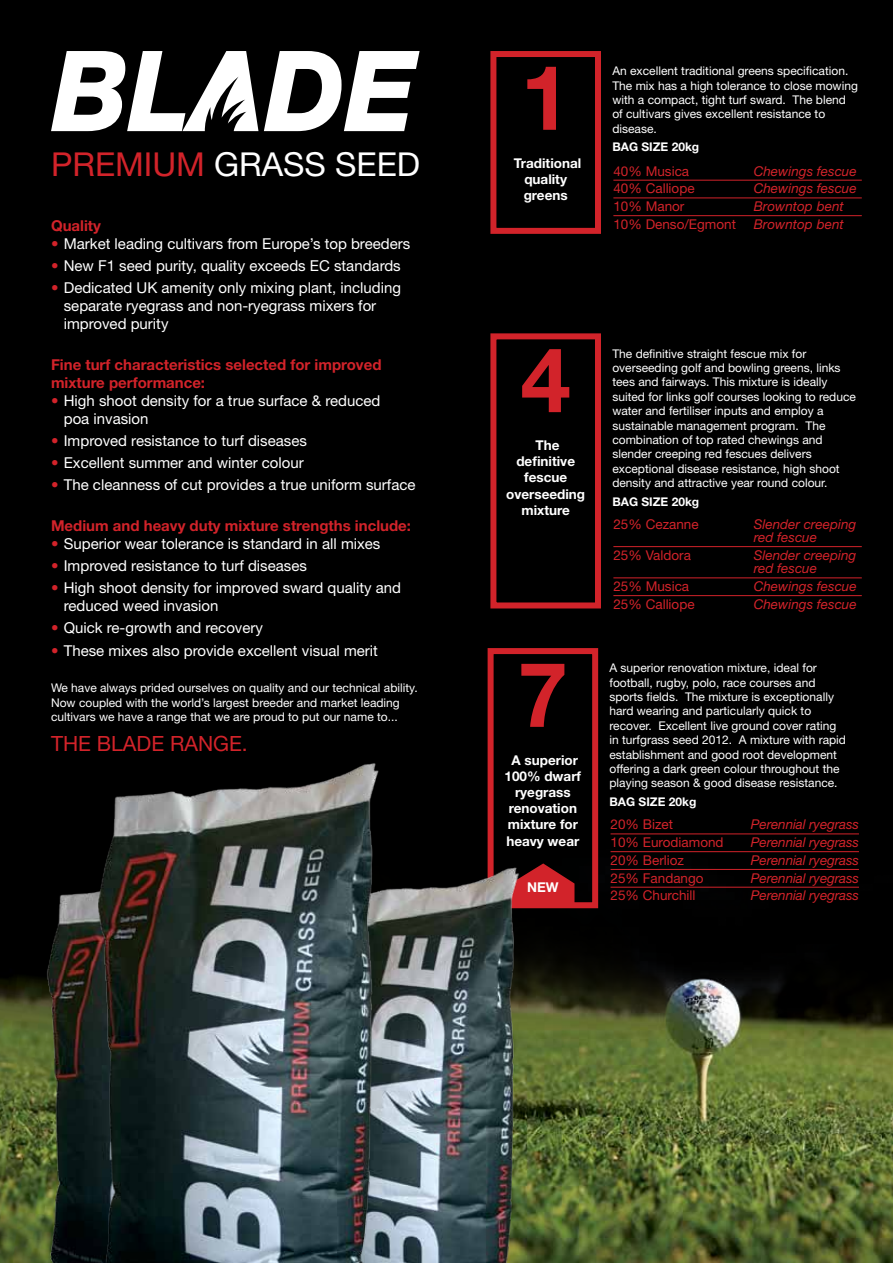
<style>
.page{position:relative;width:893px;height:1263px;background:#000}
.page>*{position:absolute;margin:0;border:0;box-sizing:border-box;transform-origin:0 0}
.t1{font:700 90px "Helvetica Neue LT Std";color:#d2232a}
.t2{font:33px "Helvetica Neue LT Std";color:#fff}
.t3{font:33px "Helvetica Neue LT Std";color:#d2232a}
.t4{font:21px "Helvetica Neue LT Std";color:#d2232a}
.t5{font:15px/18px "Helvetica Neue LT Std";color:#fff}
.t6{font:700 15px/18px "Helvetica Neue LT Std";color:#d2232a}
.t7{font:italic 13.5px/13.5px "Helvetica Neue LT Std";color:#d2232a}
.t8{font:13.5px "Helvetica Neue LT Std";color:#d2232a}
.t9{font:700 13.5px/16.2px "Helvetica Neue LT Std";color:#fff;text-align:center}
.t10{font:12px/14.4px "Helvetica Neue LT Std";color:#fff}
.t11{font:700 12px "Helvetica Neue LT Std";color:#fff}
.s1{color:#d2232a}
</style>
<div class="page">
<img style="left:487px;top:788px;width:406px;height:475px">
<div style="left:490px;top:51px;width:111px;height:183px;border:6px solid #d2232a"></div>
<hr style="left:613px;top:180px;width:249px;height:1px;background:#d2232a">
<hr style="left:613px;top:198px;width:249px;height:1px;background:#d2232a">
<hr style="left:613px;top:215px;width:249px;height:1px;background:#d2232a">
<div style="left:490px;top:333px;width:111px;height:275px;border:6px solid #d2232a"></div>
<hr style="left:613px;top:546px;width:249px;height:1px;background:#d2232a">
<hr style="left:613px;top:577px;width:249px;height:1px;background:#d2232a">
<hr style="left:613px;top:595px;width:249px;height:1px;background:#d2232a">
<svg style="left:264px;top:51px;width:156px;height:80px"></svg>
<svg style="left:51px;top:51px;width:207px;height:80px"></svg>
<div style="left:488px;top:648px;width:110px;height:260px;border:6px solid #d2232a"></div>
<hr style="left:611px;top:833px;width:248px;height:1px;background:#d2232a">
<hr style="left:611px;top:851px;width:248px;height:1px;background:#d2232a">
<hr style="left:611px;top:869px;width:248px;height:1px;background:#d2232a">
<hr style="left:611px;top:887px;width:248px;height:1px;background:#d2232a">
<img style="left:468px;top:815px;width:125px;height:448px">
<img style="left:0;top:977px;width:19px;height:286px">
<img style="left:19px;top:763px;width:449px;height:500px">
<h2 class="t3" style="left:51px;top:144px;width:23px">premium</h2>
<h2 class="t2" style="left:214px;top:144px;width:23px">grass</h2>
<h2 class="t2" style="left:335px;top:144px;width:22px">seed</h2>
<p class="t6" style="left:51px;top:216px;width:51px">Quality</p>
<p class="t5" style="left:51px;top:234px;width:361px"><span class="s1">•</span> Market leading cultivars from Europe’s top breeders</p>
<p class="t5" style="left:51px;top:257px;width:351px"><span class="s1">•</span> New F1 seed purity, quality exceeds EC standards</p>
<p class="t5" style="left:64px;top:279px;width:339px;text-indent:-13px"><span class="s1">•</span> Dedicated UK amenity only mixing plant, including separate ryegrass and non-ryegrass mixers for improved purity</p>
<p class="t6" style="left:51px;top:355px;width:332px">Fine turf characteristics selected for improved mixture performance:</p>
<p class="t5" style="left:64px;top:391px;width:318px;text-indent:-13px"><span class="s1">•</span> High shoot density for a true surface &amp; reduced poa invasion</p>
<p class="t5" style="left:51px;top:431px;width:257px"><span class="s1">•</span> Improved resistance to turf diseases</p>
<p class="t5" style="left:51px;top:454px;width:254px"><span class="s1">•</span> Excellent summer and winter colour</p>
<p class="t5" style="left:51px;top:476px;width:366px"><span class="s1">•</span> The cleanness of cut provides a true uniform surface</p>
<p class="t6" style="left:51px;top:516px;width:362px">Medium and heavy duty mixture strengths include:</p>
<p class="t5" style="left:51px;top:534px;width:331px"><span class="s1">•</span> Superior wear tolerance is standard in all mixes</p>
<p class="t5" style="left:51px;top:556px;width:257px"><span class="s1">•</span> Improved resistance to turf diseases</p>
<p class="t5" style="left:64px;top:579px;width:339px;text-indent:-13px"><span class="s1">•</span> High shoot density for improved sward quality and reduced weed invasion</p>
<p class="t5" style="left:51px;top:619px;width:213px"><span class="s1">•</span> Quick re-growth and recovery</p>
<p class="t5" style="left:51px;top:641px;width:328px"><span class="s1">•</span> These mixes also provide excellent visual merit</p>
<p class="t10" style="left:51px;top:681px;width:368px">We have always prided ourselves on quality and our technical ability.<br>Now coupled with the world’s largest breeder and market leading cultivars we have a range that we are proud to put our name to...</p>
<h3 class="t4" style="left:51px;top:731px;width:198px">THE BLADE RANGE.</h3>
<h1 class="t1" style="left:521px;top:42px;width:52px">1</h1>
<p class="t9" style="left:514px;top:154px;width:69px">Traditional quality greens</p>
<p class="t10" style="left:612px;top:64px;width:247px">An excellent traditional greens specification.<br>The mix has a high tolerance to close mowing with a compact, tight turf sward. The blend of cultivars gives excellent resistance to disease.</p>
<p class="t11" style="left:612px;top:140px;width:88px">BAG SIZE 20kg</p>
<p class="t8" style="left:613px;top:163px;width:77px">40% Musica</p>
<p class="t7" style="left:754px;top:164px;width:104px">Chewings fescue</p>
<p class="t8" style="left:613px;top:180px;width:83px">40% Calliope</p>
<p class="t7" style="left:754px;top:182px;width:104px">Chewings fescue</p>
<p class="t8" style="left:613px;top:198px;width:73px">10% Manor</p>
<p class="t7" style="left:754px;top:199px;width:92px">Browntop bent</p>
<p class="t8" style="left:613px;top:216px;width:124px">10% Denso/Egmont</p>
<p class="t7" style="left:754px;top:217px;width:92px">Browntop bent</p>
<h1 class="t1" style="left:521px;top:324px;width:52px">4</h1>
<p class="t9" style="left:506px;top:437px;width:81px">The definitive fescue overseeding mixture</p>
<h1 class="t1" style="left:518px;top:639px;width:52px">7</h1>
<p class="t9" style="left:505px;top:751px;width:78px">A superior<br>100% dwarf ryegrass renovation mixture for heavy wear</p>
<p class="t9" style="left:527px;top:878px;width:22px">New</p>
<p class="t10" style="left:612px;top:346px;width:245px">The definitive straight fescue mix for overseeding golf and bowling greens, links tees and fairways. This mixture is ideally suited for links golf courses looking to reduce water and fertiliser inputs and employ a sustainable management program. The combination of top rated chewings and slender creeping red fescues delivers exceptional disease resistance, high shoot density and attractive year round colour.</p>
<p class="t11" style="left:612px;top:494px;width:88px">BAG SIZE 20kg</p>
<p class="t8" style="left:613px;top:516px;width:87px">25% Cezanne</p>
<p class="t7" style="left:754px;top:517px;width:104px">Slender creeping red fescue</p>
<p class="t8" style="left:613px;top:547px;width:79px">25% Valdora</p>
<p class="t7" style="left:754px;top:548px;width:104px">Slender creeping red fescue</p>
<p class="t8" style="left:613px;top:578px;width:77px">25% Musica</p>
<p class="t7" style="left:754px;top:579px;width:104px">Chewings fescue</p>
<p class="t8" style="left:613px;top:596px;width:83px">25% Calliope</p>
<p class="t7" style="left:754px;top:597px;width:104px">Chewings fescue</p>
<p class="t10" style="left:609px;top:661px;width:238px">A superior renovation mixture, ideal for football, rugby, polo, race courses and sports fields. The mixture is exceptionally hard wearing and particularly quick to recover. Excellent live ground cover rating in turfgrass seed 2012. A mixture with rapid establishment and good root development offering a dark green colour throughout the playing season &amp; good disease resistance.</p>
<p class="t11" style="left:609px;top:794px;width:88px">BAG SIZE 20kg</p>
<p class="t8" style="left:611px;top:816px;width:64px">20% Bizet</p>
<p class="t7" style="left:751px;top:817px;width:110px">Perennial ryegrass</p>
<p class="t8" style="left:611px;top:834px;width:115px">10% Eurodiamond</p>
<p class="t7" style="left:751px;top:835px;width:110px">Perennial ryegrass</p>
<p class="t8" style="left:611px;top:852px;width:75px">20% Berlioz</p>
<p class="t7" style="left:751px;top:853px;width:110px">Perennial ryegrass</p>
<p class="t8" style="left:611px;top:870px;width:95px">25% Fandango</p>
<p class="t7" style="left:751px;top:871px;width:110px">Perennial ryegrass</p>
<p class="t8" style="left:611px;top:887px;width:87px">25% Churchill</p>
<p class="t7" style="left:751px;top:888px;width:110px">Perennial ryegrass</p>
</div>
